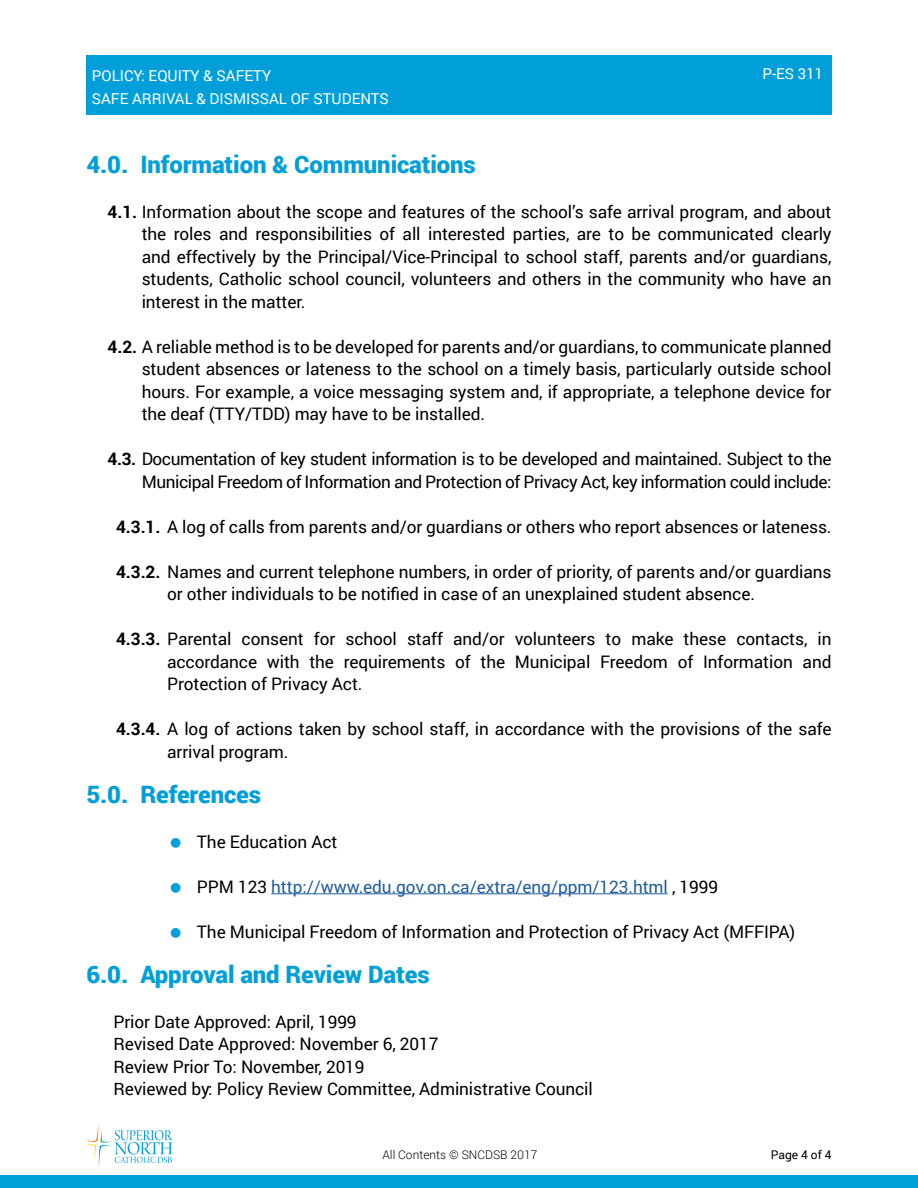
<style>
.page{position:relative;width:918px;height:1188px;background:#fff}
.page>*{position:absolute;margin:0;border:0;box-sizing:border-box;transform-origin:0 0}
.t1{font:900 24px "Roboto";letter-spacing:-.005em;color:#009fda}
.Body_Text{font:17.25px/22.5px "Roboto";letter-spacing:-.005em;color:#000;text-align:justify}
.Body_Text-2{font:17.25px/22.5px "Roboto";letter-spacing:-.025em;color:#000;text-align:right}
.t2{font:17.25px "Roboto";letter-spacing:-.005em;color:#215e9e}
.t3{font:15px/22.5px "Roboto";color:#fff}
.t4{font:300 12px "Roboto";color:#000}
.t5{font:12px "Roboto";color:#000}
.s1{font-weight:700}
.s2{color:#000}
</style>
<div class="page">
<div style="left:86px;top:55px;width:746px;height:60px;background:#009fda"></div>
<div style="left:0;top:1175px;width:918px;height:13px;background:#009fda"></div>
<svg style="left:86px;top:1125px;width:87px;height:43px"></svg>
<hr style="left:271px;top:893px;width:397px;height:1px;background:#215e9e">
<p class="t3" style="left:92px;top:64px;width:298px">POLICY: EQUITY &amp; SAFETY<br>SAFE ARRIVAL &amp; DISMISSAL OF STUDENTS</p>
<p class="t3" style="left:762px;top:62px;width:62px">P-ES 311</p>
<p class="t1" style="left:86px;top:147px;width:391px">4.0. Information &amp; Communications</p>
<p class="Body_Text" style="left:142px;top:200px;width:691px;text-indent:-34px"><span class="s1">4.1.</span> Information about the scope and features of the school’s safe arrival program, and about the roles and responsibilities of all interested parties, are to be communicated clearly and effectively by the Principal/Vice-Principal to school staff, parents and/or guardians, students, Catholic school council, volunteers and others in the community who have an interest in the matter.</p>
<p class="Body_Text" style="left:142px;top:335px;width:691px;text-indent:-34px"><span class="s1">4.2.</span> A reliable method is to be developed for parents and/or guardians, to communicate planned student absences or lateness to the school on a timely basis, particularly outside school hours. For example, a voice messaging system and, if appropriate, a telephone device for the deaf (TTY/TDD) may have to be installed.</p>
<p class="Body_Text-2" style="left:108px;top:447px;width:725px"><span class="s1">4.3.</span> Documentation of key student information is to be developed and maintained. Subject to the<br>Municipal Freedom of Information and Protection of Privacy Act, key information could include:</p>
<p class="Body_Text" style="left:116px;top:515px;width:717px"><span class="s1">4.3.1.</span> A log of calls from parents and/or guardians or others who report absences or lateness.</p>
<p class="Body_Text" style="left:167px;top:560px;width:666px;text-indent:-51px"><span class="s1">4.3.2.</span> Names and current telephone numbers, in order of priority, of parents and/or guardians or other individuals to be notified in case of an unexplained student absence.</p>
<p class="Body_Text" style="left:167px;top:627px;width:666px;text-indent:-51px"><span class="s1">4.3.3.</span> Parental consent for school staff and/or volunteers to make these contacts, in accordance with the requirements of the Municipal Freedom of Information and Protection of Privacy Act.</p>
<p class="Body_Text" style="left:167px;top:717px;width:666px;text-indent:-51px"><span class="s1">4.3.4.</span> A log of actions taken by school staff, in accordance with the provisions of the safe arrival program.</p>
<p class="t1" style="left:86px;top:777px;width:176px">5.0. References</p>
<p class="Body_Text" style="left:197px;top:830px;width:142px">The Education Act</p>
<p class="t2" style="left:197px;top:874px;width:523px"><span class="s2">PPM 123</span> http://www.edu.gov.on.ca/extra/eng/ppm/123.html <span class="s2">, 1999</span></p>
<p class="Body_Text" style="left:197px;top:920px;width:600px">The Municipal Freedom of Information and Protection of Privacy Act (MFFIPA)</p>
<p class="t1" style="left:86px;top:957px;width:345px">6.0. Approval and Review Dates</p>
<p class="Body_Text" style="left:113px;top:1010px;width:245px">Prior Date Approved: April, 1999</p>
<p class="Body_Text" style="left:113px;top:1032px;width:327px">Revised Date Approved: November 6, 2017</p>
<p class="Body_Text" style="left:113px;top:1055px;width:253px">Review Prior To: November, 2019</p>
<p class="Body_Text" style="left:113px;top:1077px;width:481px">Reviewed by: Policy Review Committee, Administrative Council</p>
<p class="t4" style="left:382px;top:1146px;width:157px">All Contents © SNCDSB 2017</p>
<p class="t5" style="left:771px;top:1146px;width:62px">Page 4 of 4</p>
</div>
